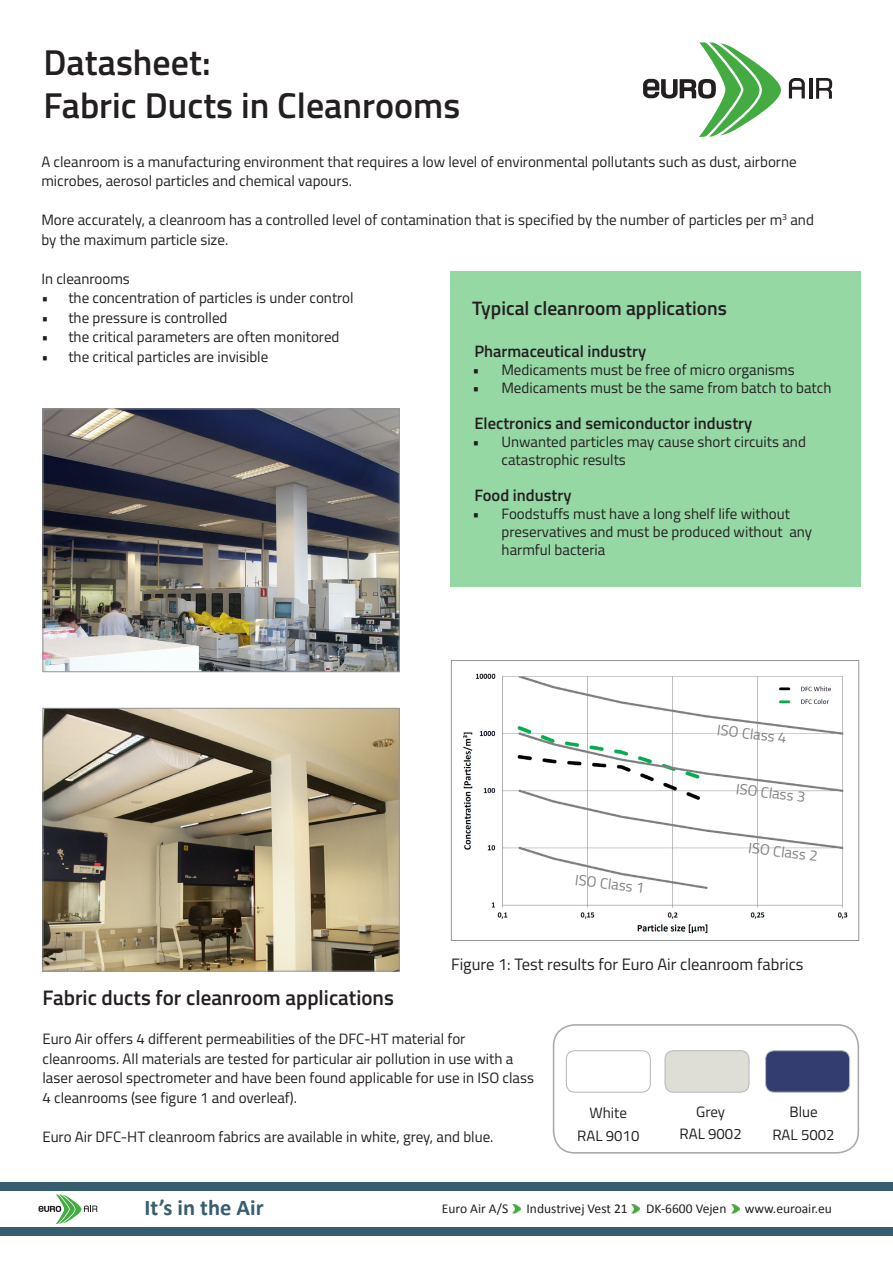
<style>
.page{position:relative;width:893px;height:1263px;background:#fff}
.page>*{position:absolute;margin:0;border:0;box-sizing:border-box;transform-origin:0 0}
.t1{font:600 36px "Titillium";color:#231f20}
.t2{font:700 22.5px "Calibri";color:#365e6f}
.t3{font:600 21px "Titillium";color:#231f20}
.underrubrik{font:600 19.5px "Titillium";color:#231f20}
.underrubrik-2{font:600 16.5px "Titillium";color:#231f20}
.t4{font:16.5px "Titillium";color:#231f20}
.brød{font:15px/19.5px "Titillium";color:#231f20}
.brød-2{font:15px "Titillium";color:#808285}
.t5{font:13.5px "Calibri";color:#231f20}
</style>
<div class="page">
<svg style="left:789px;top:78px;width:16px;height:20px"></svg>
<hr style="left:809px;top:78px;width:3px;height:20px;background:#231f20">
<svg style="left:643px;top:42px;width:138px;height:95px"></svg>
<svg style="left:816px;top:78px;width:16px;height:21px"></svg>
<div style="left:0;top:1227px;width:893px;height:8px;background:#365e6f"></div>
<div style="left:0;top:1182px;width:893px;height:9px;background:#365e6f"></div>
<svg style="left:39px;top:1194px;width:58px;height:30px"></svg>
<svg style="left:631px;top:1204px;width:8px;height:9px"></svg>
<svg style="left:512px;top:1204px;width:8px;height:9px"></svg>
<svg style="left:731px;top:1205px;width:8px;height:9px"></svg>
<img style="left:44px;top:710px;width:354px;height:259px">
<div style="left:42px;top:708px;width:358px;height:263px;border:1px solid #939598"></div>
<div style="left:553px;top:1024px;width:306px;height:129px;border:2px solid #a8a9ad;border-radius:21px"></div>
<div style="left:566px;top:1050px;width:85px;height:43px;border:1px solid #b8b9bc;border-radius:9px"></div>
<div style="left:665px;top:1051px;width:84px;height:41px;background:#deded6;border-radius:9px"></div>
<div style="left:664px;top:1050px;width:85px;height:43px;border:1px solid #b8b9bc;border-radius:9px"></div>
<div style="left:766px;top:1051px;width:84px;height:41px;background:#333d70;border-radius:9px"></div>
<div style="left:765px;top:1050px;width:85px;height:43px;border:1px solid #b8b9bc;border-radius:9px"></div>
<div style="left:450px;top:271px;width:411px;height:316px;background:#95d8a4"></div>
<img style="left:44px;top:410px;width:354px;height:260px">
<div style="left:42px;top:408px;width:358px;height:264px;border:1px solid #939598"></div>
<img style="left:463px;top:673px;width:385px;height:261px">
<div style="left:451px;top:660px;width:408px;height:281px;border:1px solid #939598"></div>
<p class="t1" style="left:44px;top:35px;width:169px">Datasheet:</p>
<p class="t1" style="left:44px;top:78px;width:418px">Fabric Ducts in Cleanrooms</p>
<p class="brød" style="left:41px;top:151px;width:757px">A cleanroom is a manufacturing environment that requires a low level of environmental pollutants such as dust, airborne microbes, aerosol particles and chemical vapours.</p>
<p class="brød" style="left:41px;top:209px;width:774px">More accurately, a cleanroom has a controlled level of contamination that is specified by the number of particles per m<sup>3</sup> and by the maximum particle size.</p>
<p class="brød" style="left:41px;top:268px;width:90px">In cleanrooms</p>
<p class="brød" style="left:41px;top:287px;width:314px">• the concentration of particles is under control</p>
<p class="brød" style="left:41px;top:307px;width:188px">• the pressure is controlled</p>
<p class="brød" style="left:41px;top:326px;width:300px">• the critical parameters are often monitored</p>
<p class="brød" style="left:41px;top:346px;width:228px">• the critical particles are invisible</p>
<p class="underrubrik" style="left:472px;top:293px;width:256px">Typical cleanroom applications</p>
<p class="underrubrik-2" style="left:474px;top:339px;width:173px">Pharmaceutical industry</p>
<p class="brød" style="left:473px;top:359px;width:324px">• Medicaments must be free of micro organisms</p>
<p class="brød" style="left:473px;top:377px;width:360px">• Medicaments must be the same from batch to batch</p>
<p class="underrubrik-2" style="left:474px;top:411px;width:279px">Electronics and semiconductor industry</p>
<p class="brød" style="left:502px;top:432px;width:306px;line-height:18px;text-indent:-29px">• Unwanted particles may cause short circuits and catastrophic results</p>
<p class="underrubrik-2" style="left:474px;top:483px;width:99px">Food industry</p>
<p class="brød" style="left:502px;top:504px;width:312px;line-height:18px;text-indent:-29px">• Foodstuffs must have a long shelf life without preservatives and must be produced without any harmful bacteria</p>
<p class="brød-2" style="left:718px;top:718px;width:71px;rotate:7deg">ISO Class 4</p>
<p class="brød-2" style="left:737px;top:778px;width:71px;rotate:7deg">ISO Class 3</p>
<p class="brød-2" style="left:576px;top:868px;width:71px;rotate:7deg">ISO Class 1</p>
<p class="brød-2" style="left:750px;top:837px;width:71px;rotate:7deg">ISO Class 2</p>
<p class="t3" style="left:43px;top:982px;width:353px">Fabric ducts for cleanroom applications</p>
<p class="t4" style="left:451px;top:952px;width:354px">Figure 1: Test results for Euro Air cleanroom fabrics</p>
<p class="brød" style="left:43px;top:1028px;width:493px">Euro Air offers 4 different permeabilities of the DFC-HT material for cleanrooms. All materials are tested for particular air pollution in use with a laser aerosol spectrometer and have been found applicable for use in ISO class 4 cleanrooms (see figure 1 and overleaf).</p>
<p class="brød" style="left:43px;top:1126px;width:452px">Euro Air DFC-HT cleanroom fabrics are available in white, grey, and blue.</p>
<p class="brød" style="left:590px;top:1102px;width:39px">White</p>
<p class="brød" style="left:577px;top:1125px;width:64px">RAL 9010</p>
<p class="brød" style="left:696px;top:1101px;width:30px">Grey</p>
<p class="brød" style="left:680px;top:1124px;width:64px">RAL 9002</p>
<p class="brød" style="left:789px;top:1101px;width:30px">Blue</p>
<p class="brød" style="left:772px;top:1124px;width:64px">RAL 5002</p>
<p class="t2" style="left:145px;top:1193px;width:121px">It’s in the Air</p>
<p class="t5" style="left:442px;top:1200px;width:68px">Euro Air A/S</p>
<p class="t5" style="left:526px;top:1200px;width:103px">Industrivej Vest 21</p>
<p class="t5" style="left:646px;top:1200px;width:82px">DK-6600 Vejen</p>
<p class="t5" style="left:745px;top:1200px;width:89px">www.euroair.eu</p>
</div>
